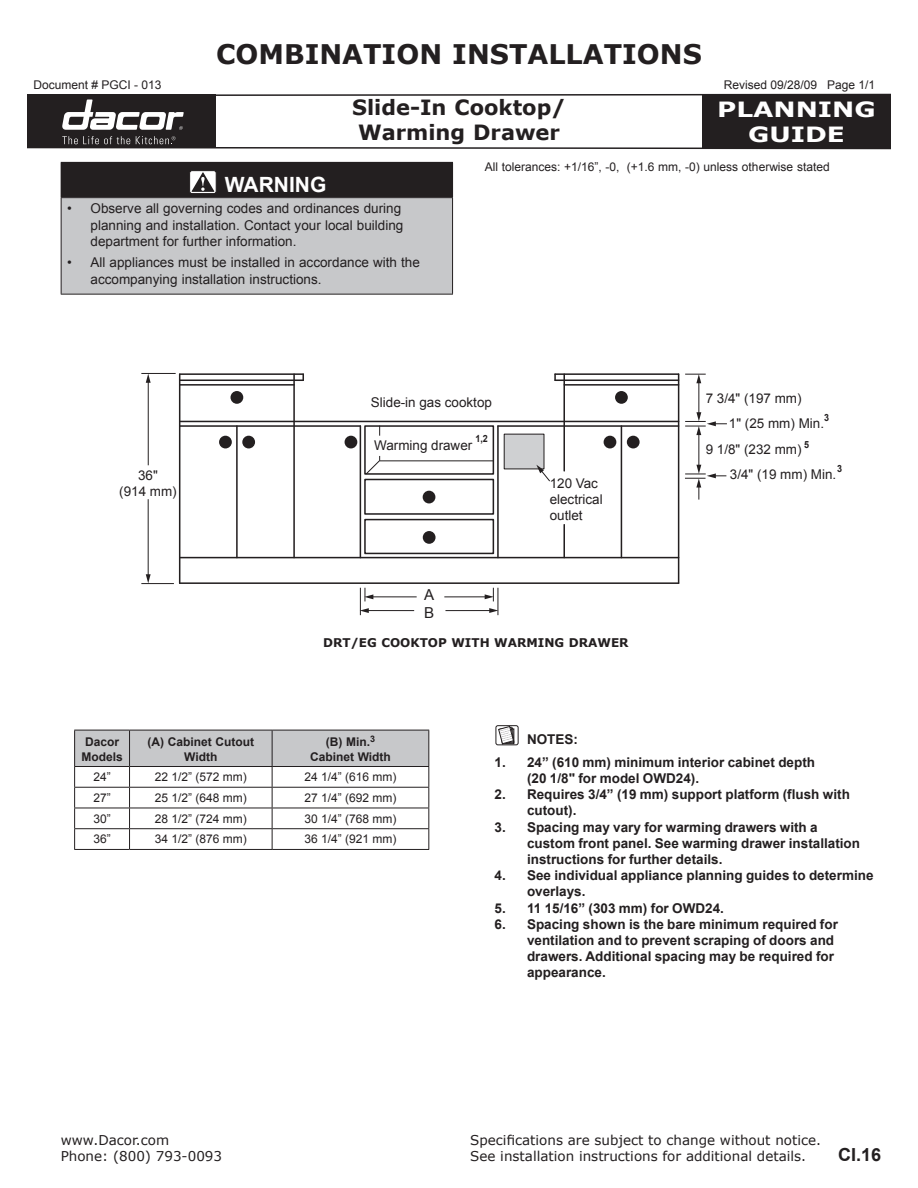
<style>
.page{position:relative;width:918px;height:1188px;background:#fff}
.page>*{position:absolute;margin:0;border:0;box-sizing:border-box;transform-origin:0 0}
.t1{font:700 27px "Verdana";color:#231f20}
.t2{font:700 21px/25.2px "Verdana";color:#231f20}
.t3{font:700 21px/25.2px "Verdana";color:#fff;text-align:center;scale:1.25 1}
.t4{font:700 21px "Arial";color:#fff}
.t5{font:700 18px "Arial";color:#231f20}
.t6{font:15.15px "Arial";color:#231f20}
.t7{font:700 13.5px/16.2px "Arial";color:#231f20}
.t8{font:13.5px/16.2px "Arial";color:#231f20}
.t9{font:13.5px/16.2px "Verdana";color:#231f20}
.t10{font:12px "Arial";color:#231f20}
.t11{font:700 12px/14.4px "Arial";color:#231f20;text-align:center}
.t12{font:700 12px "Verdana";color:#231f20}
.t13{font:700 9.9px "Arial";color:#231f20;scale:.91 1}
</style>
<div class="page">
<div style="left:27px;top:94px;width:189px;height:54px;background:#231f20"></div>
<div style="left:702px;top:94px;width:189px;height:54px;background:#231f20"></div>
<svg style="left:27px;top:136px;width:864px;height:14px"></svg>
<svg style="left:62px;top:93px;width:829px;height:37px"></svg>
<div style="left:504px;top:434px;width:40px;height:35px;background:#cfd0d2"></div>
<hr style="left:180px;top:582px;width:499px;height:2px;background:#231f20">
<div style="left:364px;top:425px;width:130px;height:50px;border:2px solid #231f20"></div>
<div style="left:364px;top:479px;width:130px;height:36px;border:2px solid #231f20"></div>
<div style="left:364px;top:519px;width:130px;height:35px;border:2px solid #231f20"></div>
<hr style="left:180px;top:557px;width:499px;height:1px;background:#231f20">
<hr style="left:180px;top:425px;width:180px;height:2px;background:#231f20">
<hr style="left:180px;top:373px;width:123px;height:2px;background:#231f20">
<hr style="left:180px;top:379px;width:123px;height:2px;background:#231f20">
<hr style="left:180px;top:384px;width:114px;height:2px;background:#231f20">
<hr style="left:180px;top:421px;width:499px;height:1px;background:#231f20">
<hr style="left:179px;top:374px;width:1px;height:209px;background:#231f20">
<hr style="left:293px;top:374px;width:2px;height:184px;background:#231f20">
<div style="left:231px;top:391px;width:12px;height:13px;background:#231f20;border-radius:50%"></div>
<div style="left:242px;top:436px;width:13px;height:12px;background:#231f20;border-radius:50%"></div>
<div style="left:219px;top:436px;width:13px;height:12px;background:#231f20;border-radius:50%"></div>
<div style="left:345px;top:436px;width:12px;height:12px;background:#231f20;border-radius:50%"></div>
<div style="left:423px;top:531px;width:13px;height:13px;background:#231f20;border-radius:50%"></div>
<hr style="left:498px;top:425px;width:181px;height:2px;background:#231f20">
<hr style="left:555px;top:373px;width:124px;height:2px;background:#231f20">
<hr style="left:555px;top:379px;width:124px;height:2px;background:#231f20">
<hr style="left:564px;top:384px;width:115px;height:2px;background:#231f20">
<hr style="left:621px;top:426px;width:1px;height:132px;background:#231f20">
<hr style="left:497px;top:426px;width:2px;height:132px;background:#231f20">
<hr style="left:678px;top:374px;width:1px;height:209px;background:#231f20">
<hr style="left:563px;top:525px;width:2px;height:33px;background:#231f20">
<hr style="left:563px;top:374px;width:2px;height:97px;background:#231f20">
<div style="left:615px;top:391px;width:13px;height:13px;background:#231f20;border-radius:50%"></div>
<hr style="left:372px;top:597px;width:45px;height:1px;background:#231f20">
<hr style="left:367px;top:610px;width:47px;height:1px;background:#231f20">
<hr style="left:699px;top:433px;width:1px;height:33px;background:#231f20">
<svg style="left:360px;top:588px;width:13px;height:27px"></svg>
<hr style="left:444px;top:597px;width:42px;height:1px;background:#231f20">
<hr style="left:445px;top:610px;width:46px;height:1px;background:#231f20">
<svg style="left:485px;top:588px;width:14px;height:27px"></svg>
<hr style="left:699px;top:382px;width:1px;height:32px;background:#231f20">
<svg style="left:685px;top:374px;width:21px;height:9px"></svg>
<svg style="left:685px;top:412px;width:42px;height:23px"></svg>
<svg style="left:685px;top:465px;width:41px;height:35px"></svg>
<svg style="left:536px;top:465px;width:14px;height:17px"></svg>
<hr style="left:141px;top:583px;width:33px;height:1px;background:#231f20">
<hr style="left:141px;top:373px;width:35px;height:1px;background:#231f20">
<hr style="left:148px;top:381px;width:1px;height:84px;background:#231f20">
<svg style="left:146px;top:374px;width:5px;height:9px"></svg>
<hr style="left:148px;top:499px;width:1px;height:77px;background:#231f20">
<svg style="left:146px;top:574px;width:5px;height:9px"></svg>
<hr style="left:236px;top:426px;width:2px;height:132px;background:#231f20">
<div style="left:627px;top:436px;width:13px;height:12px;background:#231f20;border-radius:50%"></div>
<div style="left:604px;top:436px;width:12px;height:12px;background:#231f20;border-radius:50%"></div>
<hr style="left:360px;top:426px;width:1px;height:132px;background:#231f20">
<hr style="left:379px;top:426px;width:1px;height:35px;background:#231f20">
<svg style="left:366px;top:460px;width:14px;height:15px"></svg>
<hr style="left:380px;top:461px;width:113px;height:1px;background:#231f20">
<div style="left:423px;top:491px;width:12px;height:12px;background:#231f20;border-radius:50%"></div>
<div style="left:375px;top:437px;width:34px;height:18px;background:#fff"></div>
<svg style="left:74px;top:730px;width:355px;height:119px"></svg>
<hr style="left:74px;top:849px;width:56px;height:1px;background:#231f20">
<hr style="left:130px;top:849px;width:142px;height:1px;background:#231f20">
<hr style="left:272px;top:849px;width:157px;height:1px;background:#231f20">
<div style="left:61px;top:162px;width:392px;height:36px;background:#231f20"></div>
<div style="left:61px;top:198px;width:392px;height:96px;background:#c7c8ca"></div>
<hr style="left:61px;top:198px;width:1px;height:96px;background:#231f20">
<hr style="left:452px;top:198px;width:1px;height:96px;background:#231f20">
<hr style="left:61px;top:294px;width:392px;height:1px;background:#231f20">
<div style="left:189px;top:170px;width:28px;height:24px;border:1px solid #231f20;border-radius:2px"></div>
<svg style="left:191px;top:172px;width:24px;height:20px"></svg>
<div style="left:496px;top:725px;width:23px;height:20px;border:1px solid #231f20;border-radius:2px"></div>
<svg style="left:499px;top:726px;width:15px;height:18px"></svg>
<h1 class="t1" style="left:216px;top:37px;width:487px">COMBINATION INSTALLATIONS</h1>
<p class="t10" style="left:33px;top:77px;width:130px">Document # PGCI - 013</p>
<p class="t10" style="left:724px;top:77px;width:153px">Revised 09/28/09 Page 1/1</p>
<h2 class="t2" style="left:352px;top:94px;width:215px">Slide-In Cooktop/<br>Warming Drawer</h2>
<h2 class="t3" style="left:717px;top:96px;width:128px">PLANNING<br>GUIDE</h2>
<h2 class="t4" style="left:225px;top:170px;width:15px">warnin</h2>
<h2 class="t4" style="left:310px;top:170px;width:18px">g</h2>
<p class="t8" style="left:91px;top:201px;width:314px;text-indent:-23px">• Observe all governing codes and ordinances during planning and installation. Contact your local building department for further information.</p>
<p class="t8" style="left:91px;top:255px;width:331px;text-indent:-23px">• All appliances must be installed in accordance with the accompanying installation instructions.</p>
<p class="t10" style="left:485px;top:159px;width:346px">All tolerances: +1/16”, -0, (+1.6 mm, -0) unless otherwise stated</p>
<p class="t8" style="left:119px;top:468px;width:59px;text-align:center">36"<br>(914 mm)</p>
<p class="t8" style="left:371px;top:395px;width:123px">Slide-in gas cooktop</p>
<p class="t8" style="left:729px;top:387px;width:97px;line-height:24.2px;text-indent:-23px">7 3/4" (197 mm)<br>1" (25 mm) Min.</p>
<p class="t8" style="left:730px;top:467px;width:108px">3/4" (19 mm) Min.</p>
<p class="t13" style="left:824px;top:411px;width:7px">3</p>
<p class="t13" style="left:475px;top:432px;width:15px">1,2</p>
<p class="t8" style="left:374px;top:438px;width:100px">Warming drawer</p>
<p class="t13" style="left:804px;top:438px;width:7px">5</p>
<p class="t8" style="left:706px;top:441px;width:97px">9 1/8" (232 mm)</p>
<p class="t13" style="left:837px;top:462px;width:7px">3</p>
<p class="t8" style="left:550px;top:475px;width:55px">120 Vac electrical outlet</p>
<p class="t6" style="left:424px;top:585px;width:12px">A</p>
<p class="t6" style="left:424px;top:603px;width:12px">B</p>
<p class="t12" style="left:323px;top:635px;width:69px">DRT/EG coo</p>
<p class="t12" style="left:410px;top:635px;width:20px">ktop</p>
<p class="t12" style="left:451px;top:635px;width:11px">wit</p>
<p class="t12" style="left:480px;top:635px;width:26px">h warming</p>
<p class="t12" style="left:569px;top:635px;width:61px">DRAWER</p>
<p class="t11" style="left:81px;top:735px;width:43px">Dacor<br>Models</p>
<p class="t11" style="left:148px;top:735px;width:108px">(A) Cabinet Cutout<br>Width</p>
<p class="t11" style="left:310px;top:735px;width:82px">(B) Min.<sup>3<br></sup>Cabinet Width</p>
<p class="t10" style="left:93px;top:769px;width:19px">24”</p>
<p class="t10" style="left:155px;top:769px;width:94px">22 1/2” (572 mm)</p>
<p class="t10" style="left:304px;top:769px;width:94px">24 1/4” (616 mm)</p>
<p class="t10" style="left:93px;top:790px;width:19px">27”</p>
<p class="t10" style="left:155px;top:790px;width:94px">25 1/2” (648 mm)</p>
<p class="t10" style="left:304px;top:790px;width:94px">27 1/4” (692 mm)</p>
<p class="t10" style="left:93px;top:811px;width:19px">30”</p>
<p class="t10" style="left:155px;top:811px;width:94px">28 1/2” (724 mm)</p>
<p class="t10" style="left:304px;top:811px;width:94px">30 1/4” (768 mm)</p>
<p class="t10" style="left:93px;top:831px;width:19px">36”</p>
<p class="t10" style="left:155px;top:831px;width:94px">34 1/2” (876 mm)</p>
<p class="t10" style="left:304px;top:831px;width:94px">36 1/4” (921 mm)</p>
<p class="t7" style="left:527px;top:731px;width:53px">NOTES:</p>
<p class="t7" style="left:527px;top:754px;width:290px;text-indent:-32px">1. 24” (610 mm) minimum interior cabinet depth (20 1/8" for model OWD24).</p>
<p class="t7" style="left:527px;top:787px;width:324px;text-indent:-32px">2. Requires 3/4” (19 mm) support platform (flush with cutout).</p>
<p class="t7" style="left:527px;top:819px;width:335px;text-indent:-32px">3. Spacing may vary for warming drawers with a custom front panel. See warming drawer installation instructions for further details.</p>
<p class="t7" style="left:527px;top:868px;width:348px;text-indent:-32px">4. See individual appliance planning guides to determine overlays.</p>
<p class="t7" style="left:495px;top:900px;width:231px">5. 11 15/16” (303 mm) for OWD24.</p>
<p class="t7" style="left:527px;top:916px;width:312px;text-indent:-32px">6. Spacing shown is the bare minimum required for ventilation and to prevent scraping of doors and drawers. Additional spacing may be required for appearance.</p>
<p class="t9" style="left:61px;top:1131px;width:163px">www.Dacor.com<br>Phone: (800) 793-0093</p>
<p class="t9" style="left:470px;top:1131px;width:352px">Specifications are subject to change without notice.<br>See installation instructions for additional details.</p>
<h3 class="t5" style="left:838px;top:1143px;width:45px">CI.16</h3>
</div>
